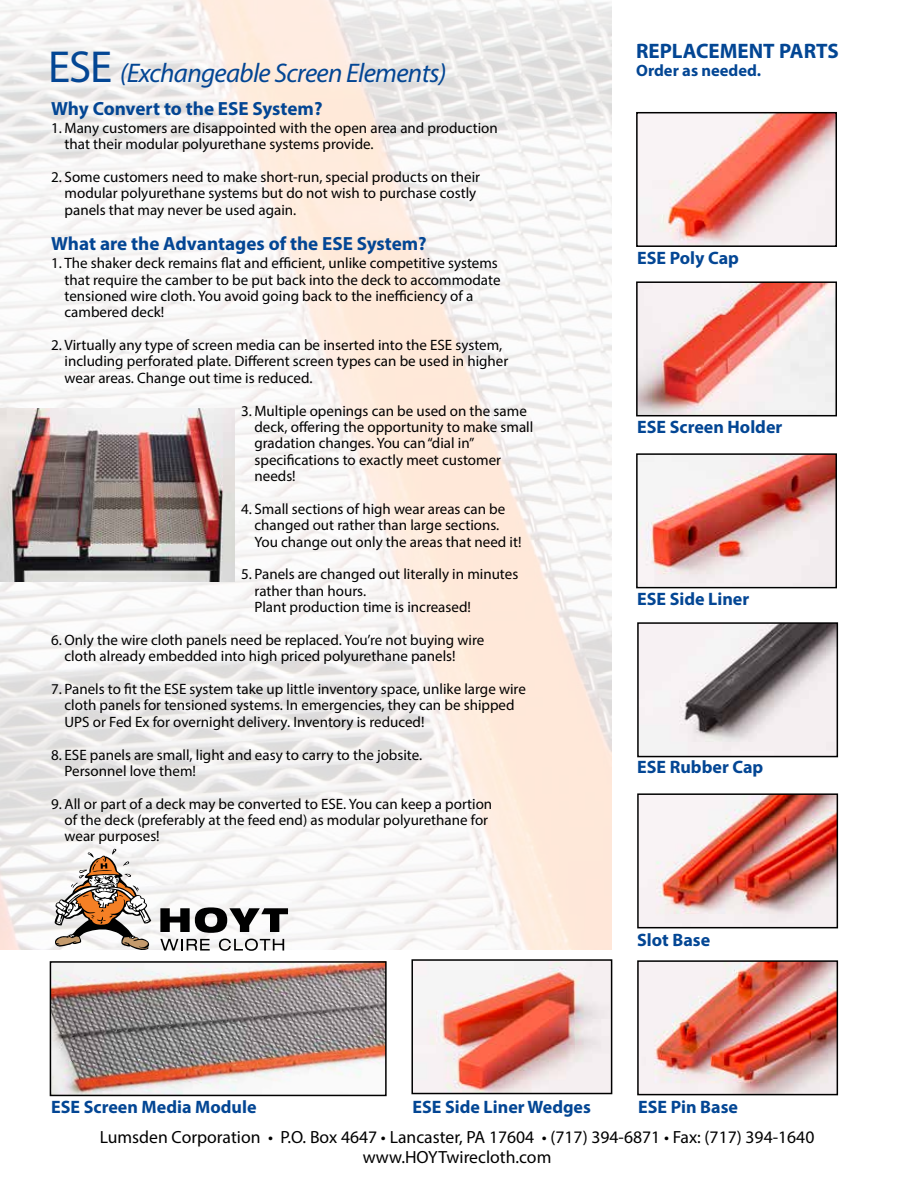
<style>
.page{position:relative;width:918px;height:1188px;background:#fff}
.page>*{position:absolute;margin:0;border:0;box-sizing:border-box;transform-origin:0 0}
.t1{font:italic 27px "Myriad Pro";letter-spacing:-.025em;color:#034694}
.t2{font:700 21px "Myriad Pro";color:#034694}
.t3{font:700 19.05px "Myriad Pro";color:#034694}
.t4{font:700 18px "Myriad Pro";color:#034694}
.t5{font:17.7px/19.2px "Myriad Pro";color:#000;text-align:center}
.t6{font:700 16.5px "Myriad Pro";color:#034694}
.t7{font:15px/16.4px "Myriad Pro";color:#000}
.s1{font-style:normal;font-size:45px}
</style>
<div class="page">
<img style="left:0;top:0;width:611px;height:949px">
<svg style="left:55px;top:849px;width:96px;height:101px"></svg>
<svg style="left:160px;top:907px;width:128px;height:26px"></svg>
<svg style="left:160px;top:939px;width:50px;height:12px"></svg>
<svg style="left:219px;top:939px;width:65px;height:12px"></svg>
<img style="left:639px;top:115px;width:195px;height:129px">
<div style="left:636px;top:112px;width:201px;height:135px;border:2px solid #000"></div>
<img style="left:639px;top:284px;width:195px;height:129px">
<div style="left:636px;top:281px;width:201px;height:135px;border:2px solid #000"></div>
<img style="left:639px;top:456px;width:195px;height:129px">
<div style="left:636px;top:453px;width:201px;height:135px;border:2px solid #000"></div>
<img style="left:640px;top:625px;width:195px;height:129px">
<div style="left:637px;top:622px;width:201px;height:135px;border:2px solid #000"></div>
<img style="left:640px;top:796px;width:195px;height:129px">
<div style="left:637px;top:793px;width:201px;height:135px;border:2px solid #000"></div>
<img style="left:640px;top:963px;width:195px;height:129px">
<div style="left:637px;top:960px;width:201px;height:135px;border:2px solid #000"></div>
<img style="left:414px;top:962px;width:195px;height:129px">
<div style="left:411px;top:959px;width:201px;height:135px;border:2px solid #000"></div>
<img style="left:53px;top:964px;width:331px;height:129px">
<div style="left:50px;top:961px;width:337px;height:135px;border:2px solid #000"></div>
<img style="left:0;top:408px;width:234px;height:174px">
<h1 class="t1" style="left:48px;top:57px;width:400px"><span class="s1">ESE</span> (Exchangeable Screen Elements)</h1>
<p class="t3" style="left:51px;top:96px;width:273px">Why Convert to the ESE System?</p>
<p class="t7" style="left:65px;top:119px;width:435px;text-indent:-13px">1. Many customers are disappointed with the open area and production that their modular polyurethane systems provide.</p>
<p class="t7" style="left:65px;top:168px;width:417px;text-indent:-13px">2. Some customers need to make short-run, special products on their modular polyurethane systems but do not wish to purchase costly panels that may never be used again.</p>
<p class="t3" style="left:51px;top:231px;width:377px">What are the Advantages of the ESE System?</p>
<p class="t7" style="left:65px;top:255px;width:437px;text-indent:-13px">1. The shaker deck remains flat and efficient, unlike competitive systems that require the camber to be put back into the deck to accommodate tensioned wire cloth. You avoid going back to the inefficiency of a cambered deck!</p>
<p class="t7" style="left:65px;top:337px;width:445px;text-indent:-13px">2. Virtually any type of screen media can be inserted into the ESE system, including perforated plate. Different screen types can be used in higher wear areas. Change out time is reduced.</p>
<p class="t7" style="left:255px;top:402px;width:280px;text-indent:-13px">3. Multiple openings can be used on the same deck, offering the opportunity to make small gradation changes. You can “dial in” specifications to exactly meet customer needs!</p>
<p class="t7" style="left:255px;top:500px;width:268px;text-indent:-13px">4. Small sections of high wear areas can be changed out rather than large sections.<br>You change out only the areas that need it!</p>
<p class="t7" style="left:255px;top:566px;width:265px;text-indent:-13px">5. Panels are changed out literally in minutes rather than hours.<br>Plant production time is increased!</p>
<p class="t7" style="left:65px;top:631px;width:421px;text-indent:-13px">6. Only the wire cloth panels need be replaced. You’re not buying wire cloth already embedded into high priced polyurethane panels!</p>
<p class="t7" style="left:65px;top:681px;width:463px;text-indent:-13px">7. Panels to fit the ESE system take up little inventory space, unlike large wire cloth panels for tensioned systems. In emergencies, they can be shipped<br>UPS or Fed Ex for overnight delivery. Inventory is reduced!</p>
<p class="t7" style="left:65px;top:746px;width:359px;text-indent:-13px">8. ESE panels are small, light and easy to carry to the jobsite.<br>Personnel love them!</p>
<p class="t7" style="left:65px;top:795px;width:429px;text-indent:-13px">9. All or part of a deck may be converted to ESE. You can keep a portion of the deck (preferably at the feed end) as modular polyurethane for wear purposes!</p>
<h2 class="t2" style="left:636px;top:37px;width:204px">REPLACEMENT PARTS</h2>
<p class="t6" style="left:636px;top:59px;width:127px">Order as needed.</p>
<p class="t4" style="left:637px;top:246px;width:103px">ESE Poly Cap</p>
<p class="t4" style="left:637px;top:415px;width:147px">ESE Screen Holder</p>
<p class="t4" style="left:637px;top:587px;width:114px">ESE Side Liner</p>
<p class="t4" style="left:637px;top:755px;width:128px">ESE Rubber Cap</p>
<p class="t4" style="left:637px;top:928px;width:74px">Slot Base</p>
<p class="t4" style="left:51px;top:1095px;width:207px">ESE Screen Media Module</p>
<p class="t4" style="left:413px;top:1095px;width:180px">ESE Side Liner Wedges</p>
<p class="t4" style="left:638px;top:1095px;width:101px">ESE Pin Base</p>
<p class="t5" style="left:100px;top:1128px;width:716px">Lumsden Corporation • P.O. Box 4647 • Lancaster, PA 17604 • (717) 394-6871 • Fax: (717) 394-1640 www.HOYTwirecloth.com</p>
</div>
